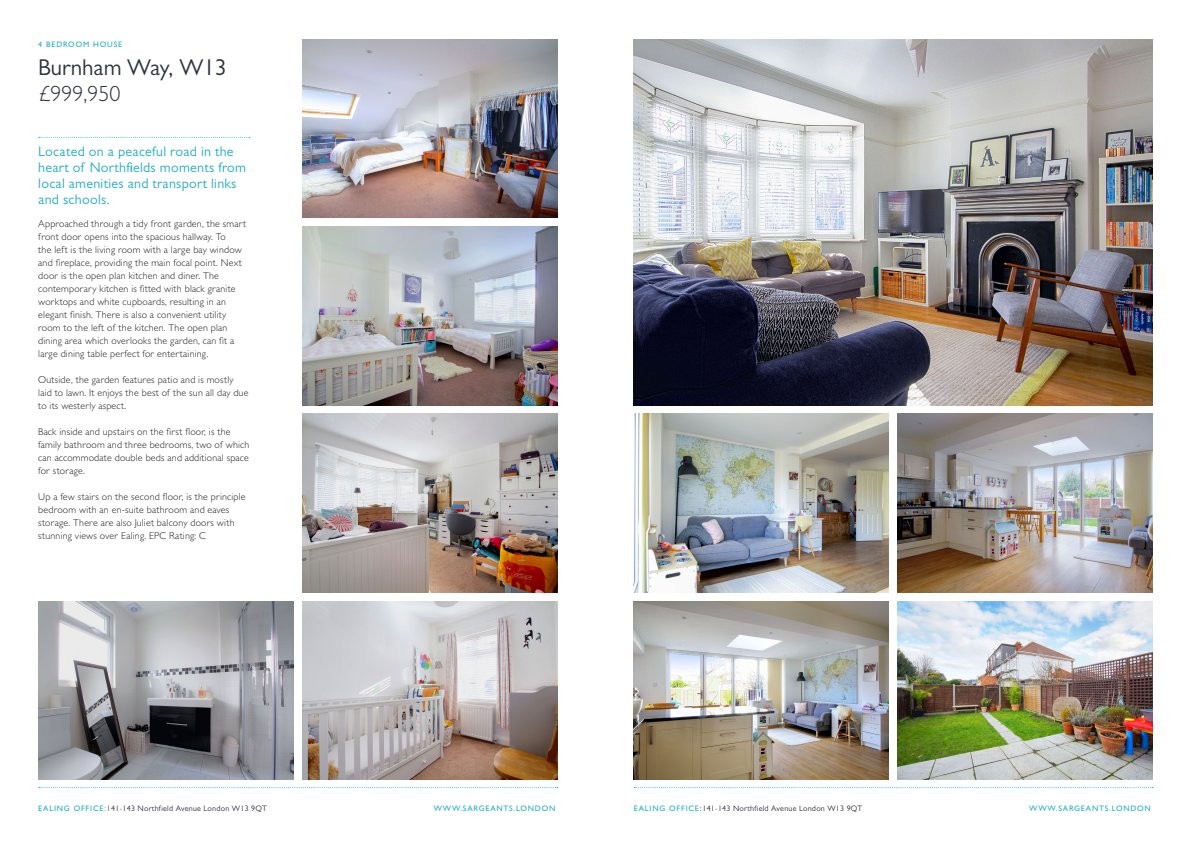
<style>
.page{position:relative;width:1191px;height:842px;background:#fff}
.page>*{position:absolute;margin:0;border:0;box-sizing:border-box;transform-origin:0 0}
.t1{font:23px "Gill Sans MT Pro";color:#2e323d}
.t2{font:300 22px "Gill Sans MT Std";color:#2e323d}
.t3{font:14px/16px "Gill Sans MT Pro";letter-spacing:.02em;color:#20adc6}
.t4{font:300 10px/13px "Gill Sans MT Std";letter-spacing:.02em;color:#231f20}
.t5{font:8px "Gill Sans MT Pro";letter-spacing:.03em;color:#2e323d}
.t6{font:500 8px "Gill Sans MT Std";letter-spacing:.1em;color:#20adc6}
.s1{font-family:"Gill Sans MT Std";font-weight:500;color:#20adc6}
.s2{font-family:"Gill Sans MT Std";font-weight:500}
</style>
<div class="page">
<svg style="left:634px;top:787px;width:519px;height:1px"></svg>
<svg style="left:39px;top:787px;width:519px;height:1px"></svg>
<img style="left:634px;top:40px;width:518px;height:365px">
<img style="left:897px;top:414px;width:255px;height:178px">
<img style="left:634px;top:414px;width:255px;height:178px">
<img style="left:897px;top:601px;width:255px;height:178px">
<img style="left:302px;top:40px;width:255px;height:178px">
<img style="left:302px;top:227px;width:255px;height:178px">
<img style="left:302px;top:414px;width:255px;height:178px">
<img style="left:302px;top:601px;width:255px;height:178px">
<svg style="left:39px;top:137px;width:211px;height:1px"></svg>
<img style="left:634px;top:601px;width:255px;height:178px">
<img style="left:38px;top:601px;width:255px;height:178px">
<p class="t6" style="left:38px;top:40px;width:85px">4 BEDROOM HOUSE</p>
<p class="t1" style="left:38px;top:54px;width:190px">Burnham Way, W13</p>
<p class="t2" style="left:38px;top:80px;width:84px">£999,950</p>
<p class="t3" style="left:38px;top:143px;width:209px">Located on a peaceful road in the heart of Northfields moments from local amenities and transport links and schools.</p>
<p class="t4" style="left:38px;top:217px;width:209px">Approached through a tidy front garden, the smart front door opens into the spacious hallway. To<br>the left is the living room with a large bay window and fireplace, providing the main focal point. Next door is the open plan kitchen and diner. The contemporary kitchen is fitted with black granite worktops and white cupboards, resulting in an elegant finish. There is also a convenient utility room to the left of the kitchen. The open plan dining area which overlooks the garden, can fit a large dining table perfect for entertaining.</p>
<p class="t4" style="left:38px;top:373px;width:212px">Outside, the garden features patio and is mostly laid to lawn. It enjoys the best of the sun all day due to its westerly aspect.</p>
<p class="t4" style="left:38px;top:425px;width:213px">Back inside and upstairs on the first floor, is the family bathroom and three bedrooms, two of which can accommodate double beds and additional space for storage.</p>
<p class="t4" style="left:38px;top:490px;width:209px">Up a few stairs on the second floor, is the principle bedroom with an en-suite bathroom and eaves storage. There are also Juliet balcony doors with stunning views over Ealing. EPC Rating: C</p>
<p class="t5" style="left:38px;top:803px;width:230px"><span class="s1">EALING OFFICE:</span>141-143 Northfield Avenue London W13 9QT</p>
<p class="t6" style="left:434px;top:803px;width:123px">WWW.SARGEANTS.LONDON</p>
<p class="t5" style="left:634px;top:803px;width:230px"><span class="s1">EALING OFFICE</span><span class="s2">:</span>141-143 Northfield Avenue London W13 9QT</p>
<p class="t6" style="left:1029px;top:803px;width:123px">WWW.SARGEANTS.LONDON</p>
</div>
